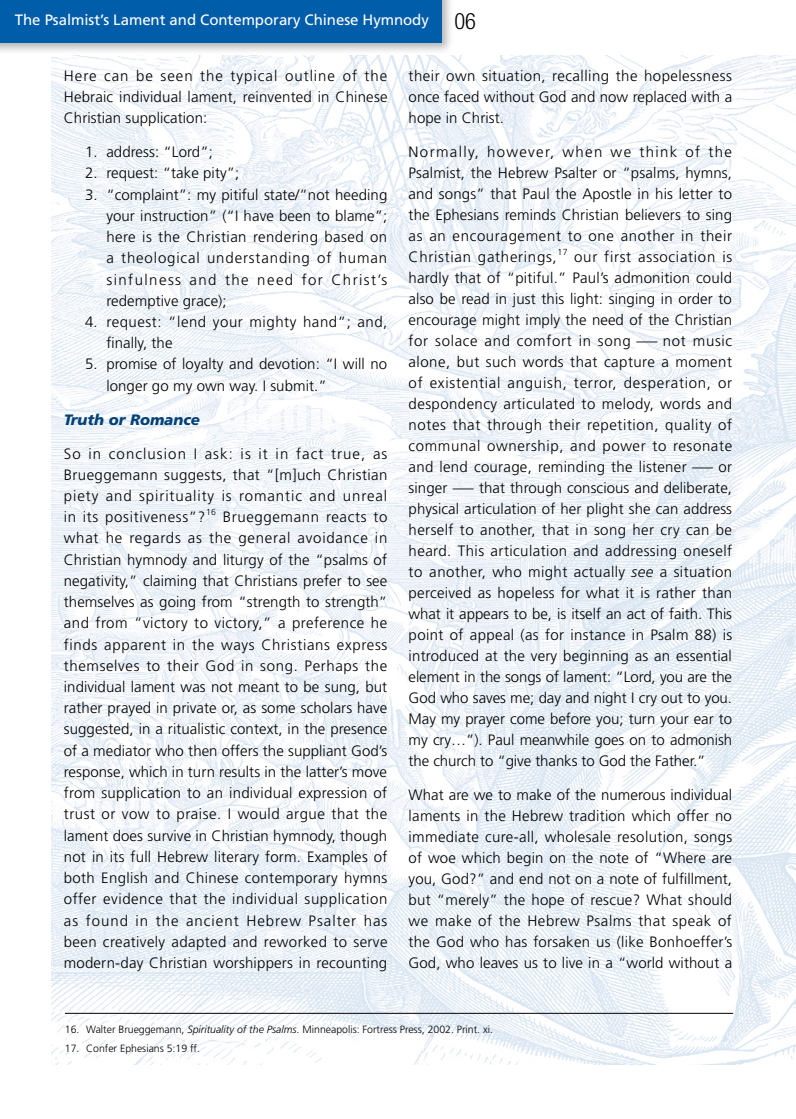
<style>
.page{position:relative;width:796px;height:1119px;background:#fff}
.page>*{position:absolute;margin:0;border:0;box-sizing:border-box;transform-origin:0 0}
.t1{font:300 15px/21px "Frutiger";letter-spacing:.005em;color:#000;text-align:justify}
.t2{font:15px "Frutiger";letter-spacing:-.005em;color:#fff}
.t3{font:300 15px/21.1px "Frutiger";letter-spacing:.035em;color:#000}
.t4{font:italic 900 15px "Frutiger";color:#004177}
.t5{font:300 10.5px "Frutiger";color:#000}
.t6{font:300 8.7px "Frutiger";color:#000}
.s1{font-family:"Helvetica Neue";font-weight:300;font-stretch:condensed;font-size:22.5px;color:#000}
.s2{font-style:italic}
</style>
<div class="page">
<img style="left:51px;top:56px;width:744px;height:1007px">
<hr style="left:65px;top:1012px;width:667px;height:1px;background:#000">
<div style="left:0;top:0;width:454px;height:55px;background:#000;opacity:.3"></div>
<div style="left:0;top:0;width:441px;height:43px;background:#005da9"></div>
<p class="t2" style="left:15px;top:11px;width:462px">The Psalmist’s Lament and Contemporary Chinese Hymnody <span class="s1">06</span></p>
<p class="t1" style="left:64px;top:65px;width:325px">Here can be seen the typical outline of the Hebraic individual lament, reinvented in Chinese Christian supplication:</p>
<p class="t1" style="left:85px;top:142px;width:129px">1. address: “Lord”;</p>
<p class="t1" style="left:85px;top:163px;width:156px">2. request: “take pity”;</p>
<p class="t1" style="left:106px;top:184px;width:282px;text-indent:-21px">3. “complaint”: my pitiful state/”not heeding your instruction” (“I have been to blame”; here is the Christian rendering based on a theological understanding of human sinfulness and the need for Christ’s redemptive grace);</p>
<p class="t3" style="left:106px;top:311px;width:282px;text-indent:-21px">4. request: “lend your mighty hand”; and, finally, the</p>
<p class="t1" style="left:106px;top:354px;width:282px;text-indent:-21px">5. promise of loyalty and devotion: “I will no longer go my own way. I submit.”</p>
<p class="t4" style="left:64px;top:410px;width:138px">Truth or Romance</p>
<p class="t1" style="left:64px;top:443px;width:325px">So in conclusion I ask: is it in fact true, as Brueggemann suggests, that “[m]uch Christian piety and spirituality is romantic and unreal in its positiveness”?</p>
<p class="t6" style="left:206px;top:507px;width:12px">16</p>
<p class="t1" style="left:64px;top:506px;width:325px;text-indent:159px">Brueggemann reacts to what he regards as the general avoidance in Christian hymnody and liturgy of the “psalms of negativity,” claiming that Christians prefer to see themselves as going from “strength to strength” and from “victory to victory,” a preference he finds apparent in the ways Christians express themselves to their God in song. Perhaps the individual lament was not meant to be sung, but rather prayed in private or, as some scholars have suggested, in a ritualistic context, in the presence of a mediator who then offers the suppliant God’s response, which in turn results in the latter’s move from supplication to an individual expression of trust or vow to praise. I would argue that the lament does survive in Christian hymnody, though not in its full Hebrew literary form. Examples of both English and Chinese contemporary hymns offer evidence that the individual supplication as found in the ancient Hebrew Psalter has been creatively adapted and reworked to serve modern-day Christian worshippers in recounting</p>
<p class="t1" style="left:408px;top:65px;width:325px">their own situation, recalling the hopelessness once faced without God and now replaced with a hope in Christ.</p>
<p class="t1" style="left:408px;top:141px;width:325px">Normally, however, when we think of the Psalmist, the Hebrew Psalter or “psalms, hymns, and songs” that Paul the Apostle in his letter to the Ephesians reminds Christian believers to sing as an encouragement to one another in their Christian gatherings,</p>
<p class="t6" style="left:557px;top:246px;width:12px">17</p>
<p class="t1" style="left:408px;top:246px;width:325px;text-indent:165px">our first association is hardly that of “pitiful.” Paul’s admonition could also be read in just this light: singing in order to encourage might imply the need of the Christian for solace and comfort in song — not music alone, but such words that capture a moment of existential anguish, terror, desperation, or despondency articulated to melody, words and notes that through their repetition, quality of communal ownership, and power to resonate and lend courage, reminding the listener — or singer — that through conscious and deliberate, physical articulation of her plight she can address herself to another, that in song her cry can be heard. This articulation and addressing oneself to another, who might actually <span class="s2">see</span> a situation perceived as hopeless for what it is rather than what it appears to be, is itself an act of faith. This point of appeal (as for instance in Psalm 88) is introduced at the very beginning as an essential element in the songs of lament: “Lord, you are the God who saves me; day and night I cry out to you.<br>May my prayer come before you; turn your ear to my cry…”). Paul meanwhile goes on to admonish the church to “give thanks to God the Father.”</p>
<p class="t1" style="left:408px;top:784px;width:325px">What are we to make of the numerous individual laments in the Hebrew tradition which offer no immediate cure-all, wholesale resolution, songs of woe which begin on the note of “Where are you, God?” and end not on a note of fulfillment, but “merely” the hope of rescue? What should we make of the Hebrew Psalms that speak of the God who has forsaken us (like Bonhoeffer’s God, who leaves us to live in a “world without a</p>
<p class="t5" style="left:65px;top:1023px;width:429px">16. Walter Brueggemann, <span class="s2">Spirituality of the Psalms</span>. Minneapolis: Fortress Press, 2002. Print. xi.</p>
<p class="t5" style="left:65px;top:1042px;width:136px">17. Confer Ephesians 5:19 ff.</p>
</div>
